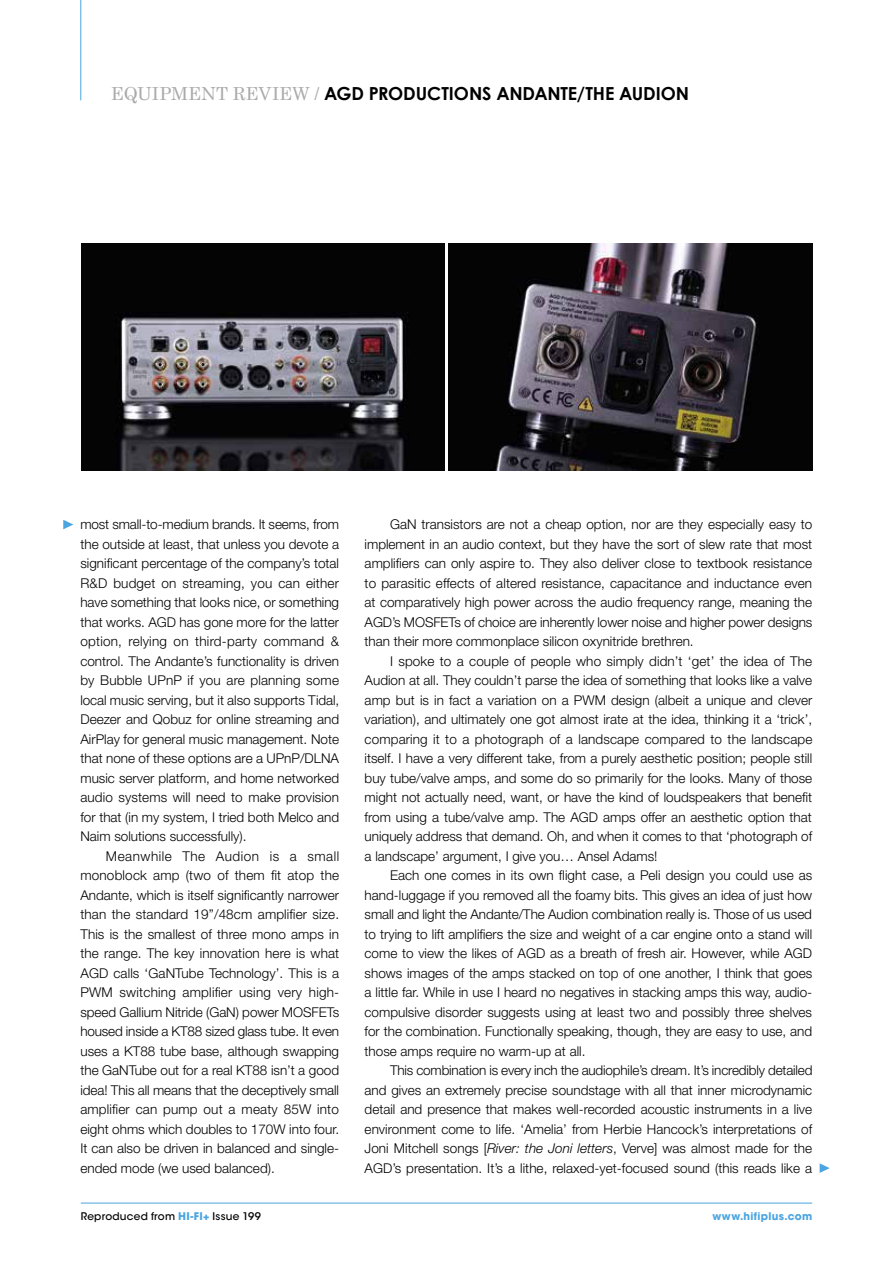
<style>
.page{position:relative;width:893px;height:1263px;background:#fff}
.page>*{position:absolute;margin:0;border:0;box-sizing:border-box;transform-origin:0 0}
.t1{font:700 18px "Century Gothic";letter-spacing:-.005em;color:#000}
.t2{font:300 13.5px/19.5px "Helvetica Neue LT Std";color:#000;text-align:justify}
.t3{font:500 10.5px "ITC Avant Garde Std";letter-spacing:.02em;color:#000}
.t4{font:700 10.5px "ITC Avant Garde Std";letter-spacing:.03em;color:#4aa5e0}
.s1{font-family:"Century Schoolbook";font-weight:400;color:#aaa}
.s2{font-style:italic}
.s3{font-weight:700;color:#4aa5e0}
</style>
<div class="page">
<img style="left:81px;top:244px;width:363px;height:227px">
<img style="left:449px;top:244px;width:363px;height:227px">
<svg style="left:63px;top:520px;width:10px;height:9px"></svg>
<svg style="left:820px;top:1163px;width:10px;height:10px"></svg>
<hr style="left:80px;top:0;width:1px;height:100px;background:#4aa5e0">
<hr style="left:81px;top:1203px;width:731px;height:1px;background:#4aa5e0">
<h1 class="t1" style="left:111px;top:82px;width:580px"><span class="s1">EQUIPMENT REVIEW /</span> AGD PRODUCTIONS ANDANTE/THE AUDION</h1>
<p class="t2" style="left:80px;top:514px;width:260px">most small-to-medium brands. It seems, from the outside at least, that unless you devote a significant percentage of the company’s total R&amp;D budget on streaming, you can either have something that looks nice, or something that works. AGD has gone more for the latter option, relying on third-party command &amp; control. The Andante’s functionality is driven by Bubble UPnP if you are planning some local music serving, but it also supports Tidal, Deezer and Qobuz for online streaming and AirPlay for general music management. Note that none of these options are a UPnP/DLNA music server platform, and home networked audio systems will need to make provision for that (in my system, I tried both Melco and Naim solutions successfully).</p>
<p class="t2" style="left:80px;top:846px;width:260px;text-indent:26px">Meanwhile The Audion is a small monoblock amp (two of them fit atop the Andante, which is itself significantly narrower than the standard 19”/48cm amplifier size.<br>This is the smallest of three mono amps in the range. The key innovation here is what AGD calls ‘GaNTube Technology’. This is a PWM switching amplifier using very high&shy;speed Gallium Nitride (GaN) power MOSFETs housed inside a KT88 sized glass tube. It even uses a KT88 tube base, although swapping the GaNTube out for a real KT88 isn’t a good idea! This all means that the deceptively small amplifier can pump out a meaty 85W into eight ohms which doubles to 170W into four.<br>It can also be driven in balanced and single&shy;ended mode (we used balanced).</p>
<p class="t2" style="left:365px;top:514px;width:449px;text-indent:26px">GaN transistors are not a cheap option, nor are they especially easy to implement in an audio context, but they have the sort of slew rate that most amplifiers can only aspire to. They also deliver close to textbook resistance to parasitic effects of altered resistance, capacitance and inductance even at comparatively high power across the audio frequency range, meaning the AGD’s MOSFETs of choice are inherently lower noise and higher power designs than their more commonplace silicon oxynitride brethren.</p>
<p class="t2" style="left:365px;top:651px;width:449px;text-indent:26px">I spoke to a couple of people who simply didn’t ‘get’ the idea of The Audion at all. They couldn’t parse the idea of something that looks like a valve amp but is in fact a variation on a PWM design (albeit a unique and clever variation), and ultimately one got almost irate at the idea, thinking it a ‘trick’, comparing it to a photograph of a landscape compared to the landscape itself. I have a very different take, from a purely aesthetic position; people still buy tube/valve amps, and some do so primarily for the looks. Many of those might not actually need, want, or have the kind of loudspeakers that benefit from using a tube/valve amp. The AGD amps offer an aesthetic option that uniquely address that demand. Oh, and when it comes to that ‘photograph of a landscape’ argument, I give you… Ansel Adams!</p>
<p class="t2" style="left:365px;top:865px;width:449px;text-indent:26px">Each one comes in its own flight case, a Peli design you could use as hand-luggage if you removed all the foamy bits. This gives an idea of just how small and light the Andante/The Audion combination really is. Those of us used to trying to lift amplifiers the size and weight of a car engine onto a stand will come to view the likes of AGD as a breath of fresh air. However, while AGD shows images of the amps stacked on top of one another, I think that goes a little far. While in use I heard no negatives in stacking amps this way, audio&shy;compulsive disorder suggests using at least two and possibly three shelves for the combination. Functionally speaking, though, they are easy to use, and those amps require no warm-up at all.</p>
<p class="t2" style="left:365px;top:1060px;width:449px;text-indent:26px">This combination is every inch the audiophile’s dream. It’s incredibly detailed and gives an extremely precise soundstage with all that inner microdynamic detail and presence that makes well-recorded acoustic instruments in a live environment come to life. ‘Amelia’ from Herbie Hancock’s interpretations of Joni Mitchell songs [<span class="s2">River: the Joni letters</span>, Verve] was almost made for the AGD’s presentation. It’s a lithe, relaxed-yet-focused sound (this reads like a</p>
<p class="t3" style="left:81px;top:1210px;width:182px">Reproduced from <span class="s3">HI-FI+</span> Issue 199</p>
<p class="t4" style="left:712px;top:1210px;width:101px">www.hifiplus.com</p>
</div>
